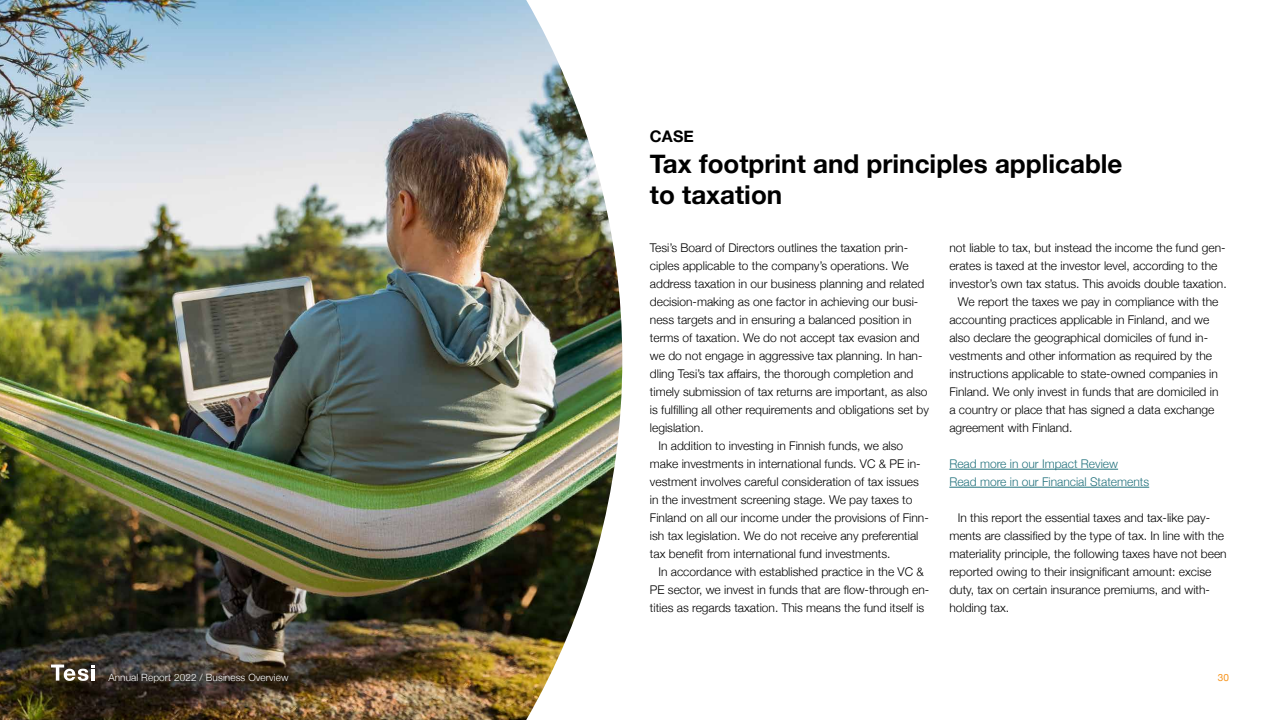
<style>
.page{position:relative;width:1280px;height:720px;background:#fff}
.page>*{position:absolute;margin:0;border:0;box-sizing:border-box;transform-origin:0 0}
.t1{font:700 26px/31.2px "Helvetica Neue";color:#000}
.t2{font:700 16px "Helvetica Neue";color:#000}
.t3{font:300 12px/18px "Helvetica Neue";color:#000}
.t4{font:300 12px/18px "Helvetica Neue";color:#23727d}
.t5{font:300 10px "Helvetica Neue";letter-spacing:.01em;color:#fff}
.t6{font:10px "Helvetica Neue";color:#f7941d}
</style>
<div class="page">
<hr style="left:949px;top:469px;width:169px;height:1px;background:#23727d">
<hr style="left:949px;top:487px;width:200px;height:1px;background:#23727d">
<img style="left:0;top:0;width:622px;height:720px">
<svg style="left:51px;top:665px;width:44px;height:16px"></svg>
<h2 class="t2" style="left:650px;top:123px;width:46px">CASE</h2>
<h1 class="t1" style="left:650px;top:149px;width:474px">Tax footprint and principles applicable to taxation</h1>
<p class="t3" style="left:650px;top:238px;width:260px">Tesi’s Board of Directors outlines the taxation prin-</p>
<p class="t3" style="left:650px;top:256px;width:260px">ciples applicable to the company’s operations. We</p>
<p class="t3" style="left:650px;top:274px;width:276px">address taxation in our business planning and related</p>
<p class="t3" style="left:650px;top:292px;width:270px">decision-making as one factor in achieving our busi-</p>
<p class="t3" style="left:650px;top:310px;width:263px">ness targets and in ensuring a balanced position in</p>
<p class="t3" style="left:650px;top:328px;width:271px">terms of taxation. We do not accept tax evasion and</p>
<p class="t3" style="left:650px;top:346px;width:274px">we do not engage in aggressive tax planning. In han-</p>
<p class="t3" style="left:650px;top:364px;width:265px">dling Tesi’s tax affairs, the thorough completion and</p>
<p class="t3" style="left:650px;top:382px;width:279px">timely submission of tax returns are important, as also</p>
<p class="t3" style="left:650px;top:400px;width:281px">is fulfilling all other requirements and obligations set by</p>
<p class="t3" style="left:650px;top:418px;width:55px">legislation.</p>
<p class="t3" style="left:658px;top:436px;width:246px">In addition to investing in Finnish funds, we also</p>
<p class="t3" style="left:650px;top:454px;width:272px">make investments in international funds. VC &amp; PE in-</p>
<p class="t3" style="left:650px;top:472px;width:270px">vestment involves careful consideration of tax issues</p>
<p class="t3" style="left:650px;top:490px;width:264px">in the investment screening stage. We pay taxes to</p>
<p class="t3" style="left:650px;top:508px;width:280px">Finland on all our income under the provisions of Finn-</p>
<p class="t3" style="left:650px;top:526px;width:270px">ish tax legislation. We do not receive any preferential</p>
<p class="t3" style="left:650px;top:544px;width:242px">tax benefit from international fund investments.</p>
<p class="t3" style="left:658px;top:562px;width:267px">In accordance with established practice in the VC &amp;</p>
<p class="t3" style="left:650px;top:580px;width:281px">PE sector, we invest in funds that are flow-through en-</p>
<p class="t3" style="left:650px;top:598px;width:276px">tities as regards taxation. This means the fund itself is</p>
<p class="t3" style="left:949px;top:238px;width:278px">not liable to tax, but instead the income the fund gen-</p>
<p class="t3" style="left:949px;top:256px;width:270px">erates is taxed at the investor level, according to the</p>
<p class="t3" style="left:949px;top:274px;width:279px">investor’s own tax status. This avoids double taxation.</p>
<p class="t3" style="left:958px;top:292px;width:262px">We report the taxes we pay in compliance with the</p>
<p class="t3" style="left:949px;top:310px;width:262px">accounting practices applicable in Finland, and we</p>
<p class="t3" style="left:949px;top:328px;width:260px">also declare the geographical domiciles of fund in-</p>
<p class="t3" style="left:949px;top:346px;width:264px">vestments and other information as required by the</p>
<p class="t3" style="left:949px;top:364px;width:270px">instructions applicable to state-owned companies in</p>
<p class="t3" style="left:949px;top:382px;width:271px">Finland. We only invest in funds that are domiciled in</p>
<p class="t3" style="left:949px;top:400px;width:266px">a country or place that has signed a data exchange</p>
<p class="t3" style="left:949px;top:418px;width:125px">agreement with Finland.</p>
<p class="t4" style="left:949px;top:454px;width:201px">Read more in our Impact Review<br>Read more in our Financial Statements</p>
<p class="t3" style="left:949px;top:508px;width:279px;text-indent:9px">In this report the essential taxes and tax-like pay&shy;ments are classified by the type of tax. In line with the materiality principle, the following taxes have not been reported owing to their insignificant amount: excise duty, tax on certain insurance premiums, and with&shy;holding tax.</p>
<p class="t5" style="left:108px;top:669px;width:182px">Annual Report 2022 / Business Overview</p>
<p class="t6" style="left:1218px;top:670px;width:13px">30</p>
</div>
